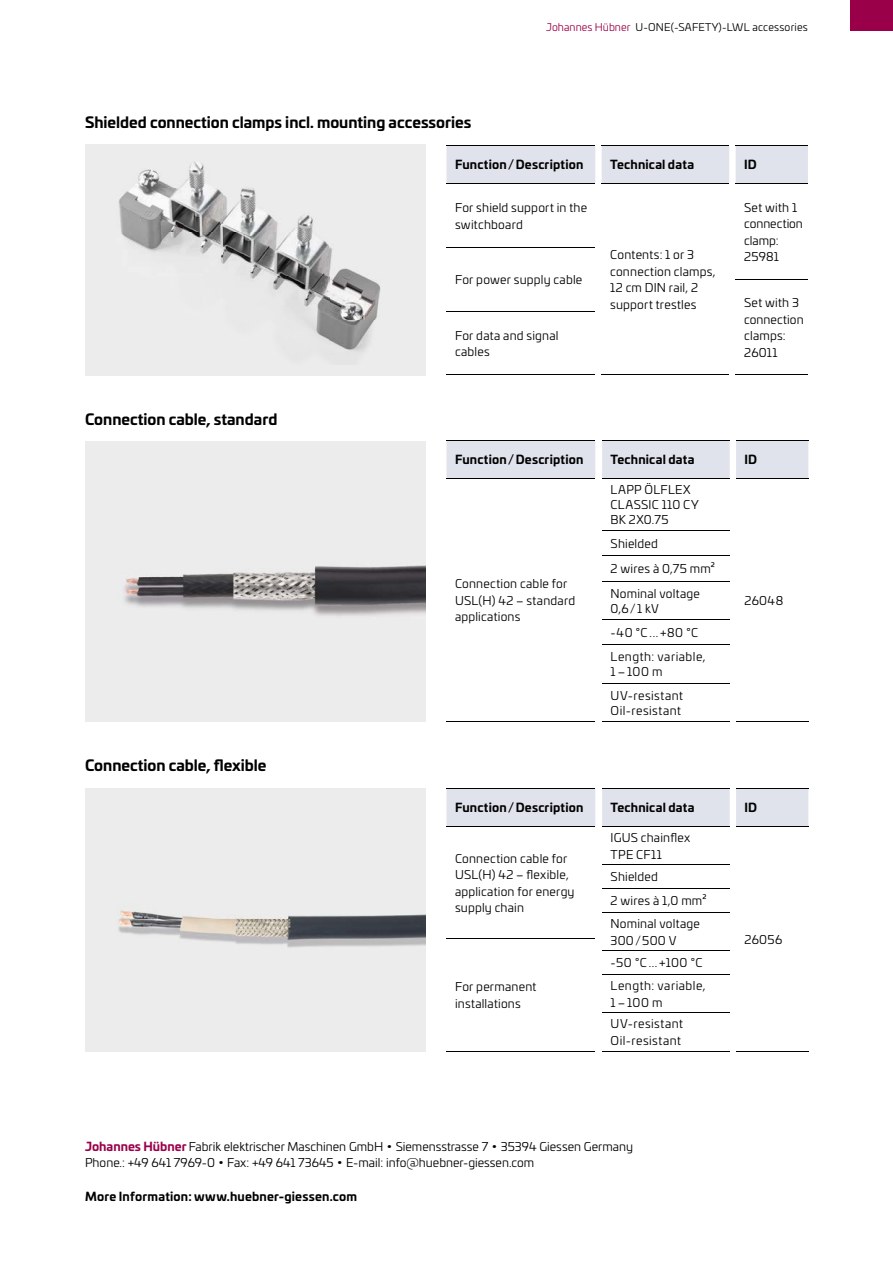
<style>
.page{position:relative;width:893px;height:1263px;background:#fff}
.page>*{position:absolute;margin:0;border:0;box-sizing:border-box;transform-origin:0 0}
.t1{font:700 15px "Univia Pro";color:#000}
.t2{font:12px/16.5px "Univia Pro";letter-spacing:.015em;color:#000}
.t3{font:700 12px "Univia Pro";letter-spacing:.015em;color:#000}
.t4{font:12px/21.8px "Univia Pro";letter-spacing:.04em;color:#000}
.t5{font:12px/22.8px "Univia Pro";letter-spacing:.035em;color:#000}
.t6{font:10.5px "Univia Pro";letter-spacing:.02em;color:#000}
.s1{color:#9a0049}
.s2{font-weight:700;color:#9a0049}
</style>
<div class="page">
<div style="left:850px;top:0;width:43px;height:31px;background:#9a0049"></div>
<div style="left:85px;top:144px;width:340px;height:231px;background:#ececec"></div>
<img style="left:119px;top:162px;width:262px;height:193px">
<div style="left:85px;top:441px;width:340px;height:281px;background:#ececec"></div>
<img style="left:124px;top:565px;width:301px;height:51px">
<div style="left:85px;top:788px;width:340px;height:264px;background:#ececec"></div>
<img style="left:118px;top:910px;width:307px;height:38px">
<div style="left:446px;top:789px;width:362px;height:37px;background:#e0e3ec"></div>
<hr style="left:736px;top:1051px;width:72px;height:1px;background:#000">
<hr style="left:602px;top:864px;width:128px;height:1px;background:#000">
<hr style="left:602px;top:888px;width:128px;height:1px;background:#000">
<hr style="left:602px;top:912px;width:128px;height:1px;background:#000">
<hr style="left:446px;top:938px;width:149px;height:1px;background:#000">
<hr style="left:602px;top:950px;width:128px;height:1px;background:#000">
<hr style="left:602px;top:974px;width:128px;height:1px;background:#000">
<hr style="left:602px;top:1012px;width:128px;height:1px;background:#000">
<hr style="left:446px;top:1051px;width:149px;height:1px;background:#000">
<hr style="left:602px;top:1051px;width:128px;height:1px;background:#000">
<hr style="left:736px;top:788px;width:72px;height:1px;background:#000">
<hr style="left:736px;top:826px;width:72px;height:1px;background:#000">
<hr style="left:446px;top:788px;width:149px;height:1px;background:#000">
<hr style="left:602px;top:788px;width:128px;height:1px;background:#000">
<hr style="left:446px;top:826px;width:149px;height:1px;background:#000">
<hr style="left:602px;top:826px;width:128px;height:1px;background:#000">
<div style="left:446px;top:145px;width:362px;height:39px;background:#e0e3ec"></div>
<svg style="left:446px;top:279px;width:362px;height:96px"></svg>
<hr style="left:736px;top:279px;width:72px;height:1px;background:#000">
<hr style="left:736px;top:375px;width:72px;height:1px;background:#000">
<hr style="left:446px;top:247px;width:149px;height:1px;background:#000">
<hr style="left:446px;top:311px;width:149px;height:1px;background:#000">
<hr style="left:446px;top:375px;width:149px;height:1px;background:#000">
<hr style="left:602px;top:375px;width:127px;height:1px;background:#000">
<hr style="left:736px;top:145px;width:72px;height:1px;background:#000">
<hr style="left:736px;top:183px;width:72px;height:1px;background:#000">
<hr style="left:446px;top:145px;width:149px;height:1px;background:#000">
<hr style="left:602px;top:145px;width:127px;height:1px;background:#000">
<hr style="left:446px;top:183px;width:149px;height:1px;background:#000">
<hr style="left:602px;top:183px;width:127px;height:1px;background:#000">
<div style="left:446px;top:441px;width:362px;height:37px;background:#e0e3ec"></div>
<hr style="left:736px;top:721px;width:72px;height:1px;background:#000">
<hr style="left:602px;top:530px;width:128px;height:1px;background:#000">
<hr style="left:602px;top:555px;width:128px;height:1px;background:#000">
<hr style="left:602px;top:581px;width:128px;height:1px;background:#000">
<hr style="left:602px;top:619px;width:128px;height:1px;background:#000">
<hr style="left:602px;top:645px;width:128px;height:1px;background:#000">
<hr style="left:602px;top:683px;width:128px;height:1px;background:#000">
<hr style="left:446px;top:721px;width:149px;height:1px;background:#000">
<hr style="left:602px;top:721px;width:128px;height:1px;background:#000">
<hr style="left:736px;top:440px;width:72px;height:1px;background:#000">
<hr style="left:736px;top:478px;width:72px;height:1px;background:#000">
<hr style="left:446px;top:440px;width:149px;height:1px;background:#000">
<hr style="left:602px;top:440px;width:128px;height:1px;background:#000">
<hr style="left:446px;top:478px;width:149px;height:1px;background:#000">
<hr style="left:602px;top:478px;width:128px;height:1px;background:#000">
<p class="t1" style="left:85px;top:110px;width:388px">Shielded connection clamps incl. mounting accessories</p>
<p class="t6" style="left:546px;top:19px;width:263px"><span class="s1">Johannes Hübner</span> U-ONE(-SAFETY)-LWL accessories</p>
<p class="t1" style="left:85px;top:407px;width:194px">Connection cable, standard</p>
<p class="t1" style="left:85px;top:754px;width:183px">Connection cable, flexible</p>
<p class="t3" style="left:455px;top:155px;width:130px">Function / Description</p>
<p class="t3" style="left:610px;top:155px;width:85px">Technical data</p>
<p class="t3" style="left:744px;top:155px;width:14px">ID</p>
<p class="t2" style="left:455px;top:199px;width:134px">For shield support in the switchboard</p>
<p class="t2" style="left:610px;top:246px;width:107px">Contents: 1 or 3 connection clamps,<br>12 cm DIN rail, 2 support trestles</p>
<p class="t2" style="left:744px;top:198px;width:60px">Set with 1 connection clamp:<br>25981</p>
<p class="t2" style="left:455px;top:271px;width:129px">For power supply cable</p>
<p class="t2" style="left:744px;top:294px;width:61px">Set with 3 connection clamps:<br>26011</p>
<p class="t2" style="left:455px;top:326px;width:105px">For data and signal cables</p>
<p class="t3" style="left:455px;top:450px;width:130px">Function / Description</p>
<p class="t3" style="left:611px;top:450px;width:85px">Technical data</p>
<p class="t3" style="left:745px;top:450px;width:14px">ID</p>
<p class="t2" style="left:455px;top:575px;width:122px">Connection cable for<br>USL(H) 42 – standard applications</p>
<p class="t2" style="left:611px;top:482px;width:90px;line-height:15px">LAPP ÖLFLEX<br>CLASSIC 110 CY<br>BK 2X0.75</p>
<p class="t2" style="left:611px;top:530px;width:106px;line-height:25.5px">Shielded<br>2 wires à 0,75 mm²</p>
<p class="t2" style="left:611px;top:585px;width:91px;line-height:15px">Nominal voltage<br>0,6 / 1 kV</p>
<p class="t4" style="left:611px;top:620px;width:96px;line-height:24.5px">-40 °C ... +80 °C<br>Length: variable,</p>
<p class="t4" style="left:611px;top:660px;width:74px;line-height:23.2px">1 – 100 m<br>UV-resistant</p>
<p class="t5" style="left:611px;top:698px;width:72px">Oil-resistant</p>
<p class="t2" style="left:745px;top:592px;width:40px">26048</p>
<p class="t3" style="left:455px;top:798px;width:130px">Function / Description</p>
<p class="t3" style="left:611px;top:798px;width:85px">Technical data</p>
<p class="t3" style="left:745px;top:798px;width:14px">ID</p>
<p class="t2" style="left:455px;top:849px;width:121px">Connection cable for<br>USL(H) 42 – flexible, application for energy supply chain</p>
<p class="t2" style="left:611px;top:829px;width:81px">IGUS chainflex<br>TPE CF11</p>
<p class="t2" style="left:611px;top:865px;width:97px;line-height:23.2px">Shielded<br>2 wires à 1,0 mm²<br>Nominal voltage</p>
<p class="t2" style="left:611px;top:931px;width:67px">300 / 500 V</p>
<p class="t2" style="left:745px;top:930px;width:39px">26056</p>
<p class="t2" style="left:455px;top:978px;width:83px">For permanent installations</p>
<p class="t5" style="left:611px;top:951px;width:96px">-50 °C ... +100 °C<br>Length: variable,</p>
<p class="t4" style="left:611px;top:991px;width:74px">1 – 100 m<br>UV-resistant</p>
<p class="t5" style="left:611px;top:1028px;width:72px">Oil-resistant</p>
<p class="t2" style="left:85px;top:1137px;width:549px"><span class="s2">Johannes Hübner</span> Fabrik elektrischer Maschinen GmbH • Siemensstrasse 7 • 35394 Giessen Germany<br>Phone.: +49 641 7969-0 • Fax: +49 641 73645 • E-mail: info@huebner-giessen.com</p>
<p class="t3" style="left:85px;top:1187px;width:274px">More Information: www.huebner-giessen.com</p>
</div>
